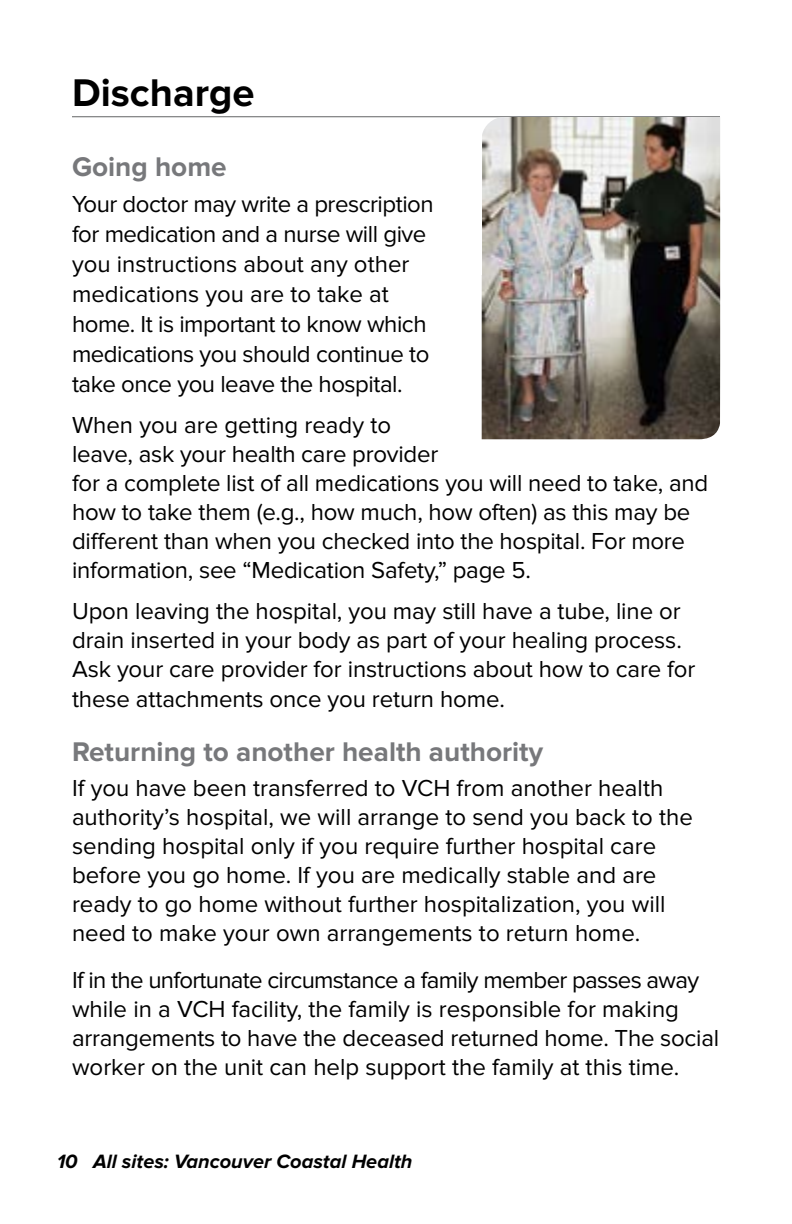
<style>
.page{position:relative;width:792px;height:1224px;background:#fff}
.page>*{position:absolute;margin:0;border:0;box-sizing:border-box;transform-origin:0 0}
.t1{font:700 40px "Proxima Nova";color:#000}
.t2{font:700 28px "Proxima Nova";color:#77787b}
.t3{font:24px/29px "Proxima Nova";letter-spacing:-.005em;color:#000}
.t4{font:italic 700 20px "Proxima Nova";color:#000}
</style>
<div class="page">
<hr style="left:72px;top:116px;width:648px;height:1px;background:#636466">
<img style="left:482px;top:117px;width:238px;height:322px">
<h1 class="t1" style="left:72px;top:70px;width:184px">Discharge</h1>
<p class="t2" style="left:72px;top:151px;width:156px">Going home</p>
<p class="t3" style="left:72px;top:190px;width:363px;line-height:30px">Your doctor may write a prescription for medication and a nurse will give you instructions about any other medications you are to take at home. It is important to know which medications you should continue to take once you leave the hospital.</p>
<p class="t3" style="left:72px;top:411px;width:638px">When you are getting ready to<br>leave, ask your health care provider<br>for a complete list of all medications you will need to take, and how to take them (e.g., how much, how often) as this may be different than when you checked into the hospital. For more information, see “Medication Safety,” page 5.</p>
<p class="t3" style="left:72px;top:597px;width:625px">Upon leaving the hospital, you may still have a tube, line or drain inserted in your body as part of your healing process.<br>Ask your care provider for instructions about how to care for these attachments once you return home.</p>
<p class="t2" style="left:72px;top:736px;width:473px">Returning to another health authority</p>
<p class="t3" style="left:72px;top:774px;width:622px">If you have been transferred to VCH from another health authority’s hospital, we will arrange to send you back to the sending hospital only if you require further hospital care before you go home. If you are medically stable and are ready to go home without further hospitalization, you will need to make your own arrangements to return home.</p>
<p class="t3" style="left:72px;top:966px;width:649px">If in the unfortunate circumstance a family member passes away while in a VCH facility, the family is responsible for making arrangements to have the deceased returned home. The social worker on the unit can help support the family at this time.</p>
<p class="t4" style="left:57px;top:1152px;width:357px">10 All sites: Vancouver Coastal Health</p>
</div>
